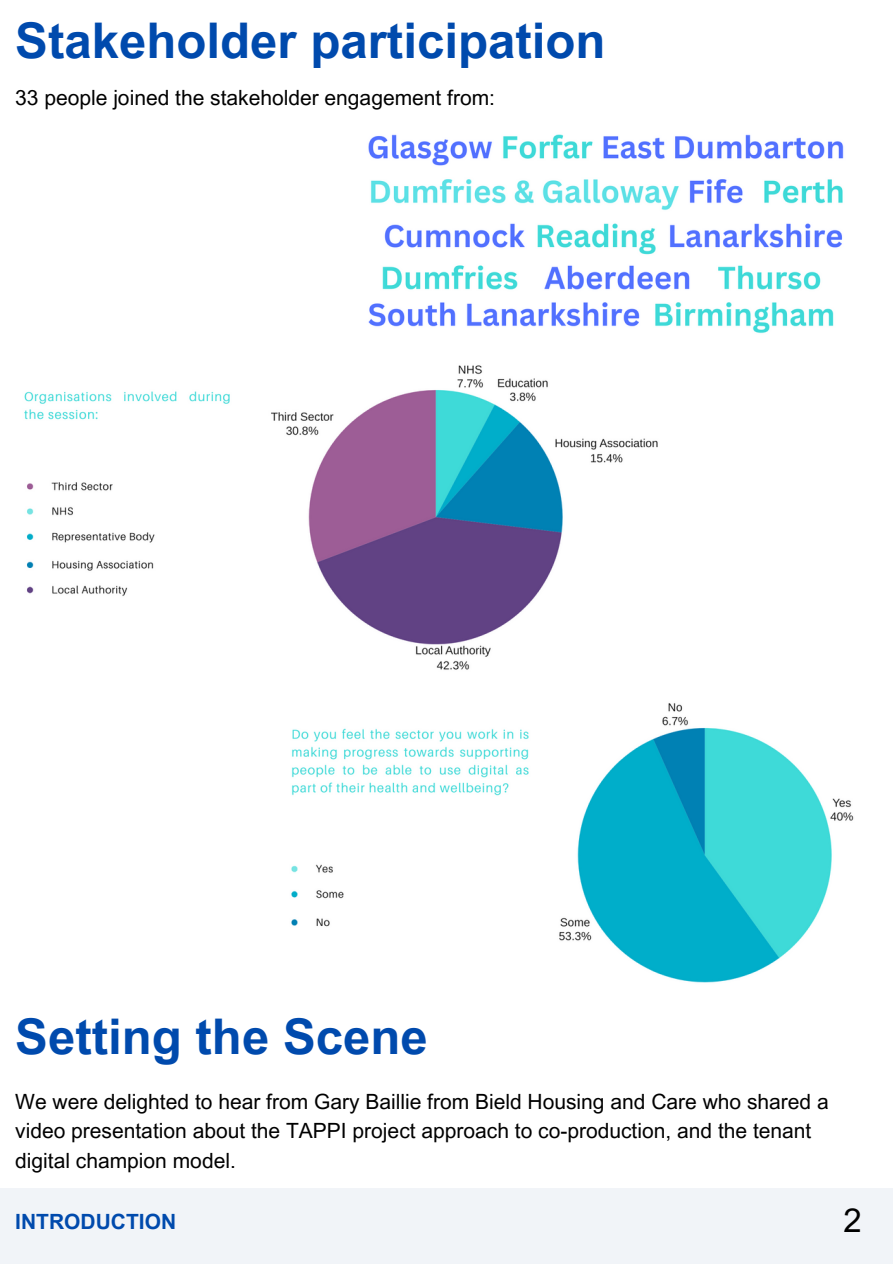
<style>
.page{position:relative;width:893px;height:1264px;background:#fff}
.page>*{position:absolute;margin:0;border:0;box-sizing:border-box;transform-origin:0 0}
.t1{font:700 49.2px "Arial MT Pro";color:#004aad}
.t2{font:33px "Arial MT Pro";color:#000}
.t3{font:21px/29.2px "Arial MT Pro";color:#000}
.t4{font:700 21px "Arial MT Pro";color:#004aad}
</style>
<div class="page">
<div style="left:0;top:1188px;width:892px;height:75px;background:#f1f4f8"></div>
<img style="left:368px;top:134px;width:476px;height:200px">
<img style="left:291px;top:703px;width:563px;height:280px">
<img style="left:24px;top:365px;width:634px;height:305px">
<p class="t1" style="left:15px;top:22px;width:591px">Stakeholder participation</p>
<h1 class="t3" style="left:15px;top:86px;width:481px">33 people joined the stakeholder engagement from:</h1>
<p class="t1" style="left:15px;top:1018px;width:414px">Setting the Scene</p>
<h2 class="t3" style="left:15px;top:1089px;width:815px">We were delighted to hear from Gary Baillie from Bield Housing and Care who shared a video presentation about the TAPPI project approach to co-production, and the tenant digital champion model.</h2>
<p class="t4" style="left:15px;top:1213px;width:162px">INTRODUCTION</p>
<p class="t2" style="left:843px;top:1208px;width:20px">2</p>
</div>
